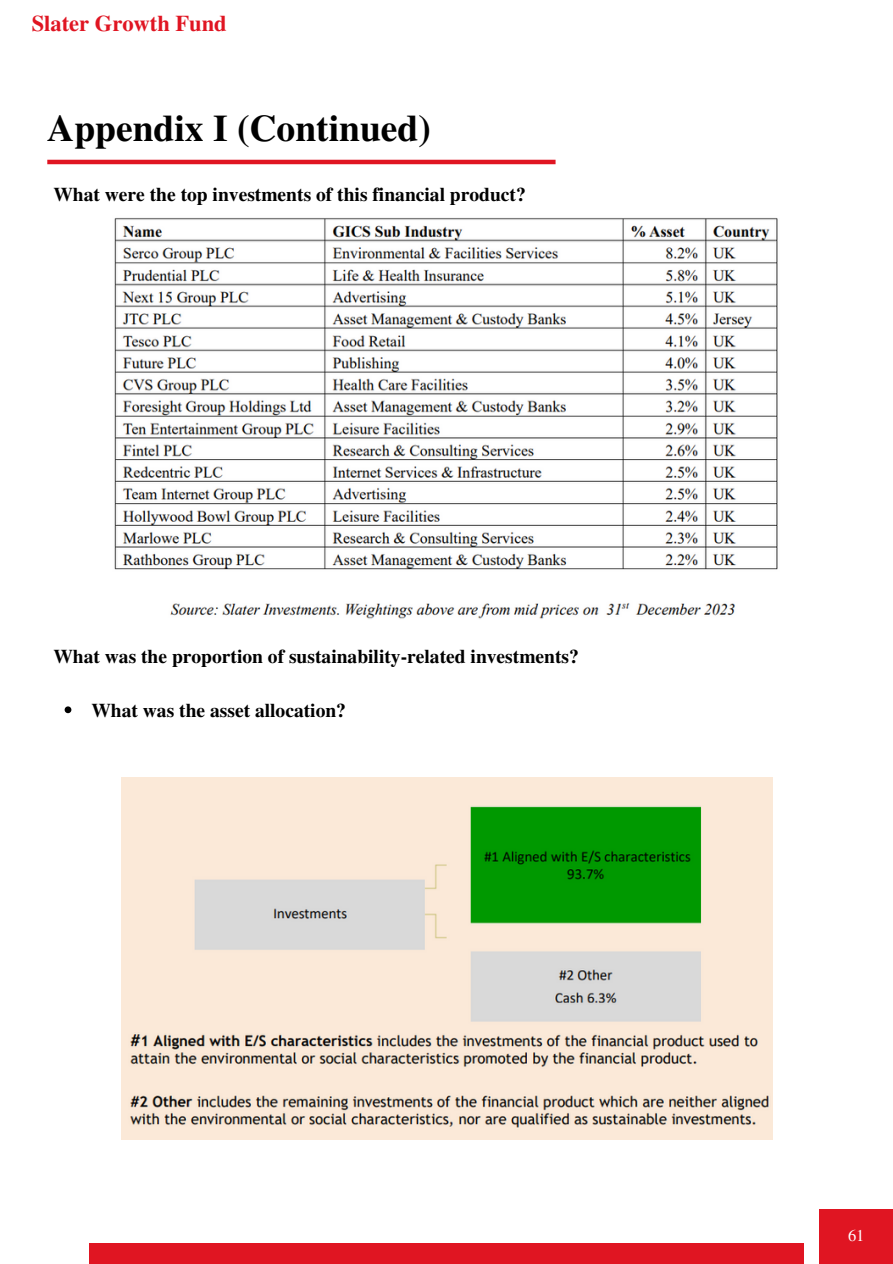
<style>
.page{position:relative;width:893px;height:1264px;background:#fff}
.page>*{position:absolute;margin:0;border:0;box-sizing:border-box;transform-origin:0 0}
.t1{font:700 37.5px "Te X Gyre Termes";color:#000}
.t2{font:700 22.5px "Te X Gyre Termes";color:#e01522}
.t3{font:700 19.5px "Te X Gyre Termes";color:#000}
.t4{font:16.5px "Te X Gyre Termes";color:#fff}
</style>
<div class="page">
<hr style="left:47px;top:160px;width:508px;height:4px;background:#e01522">
<div style="left:89px;top:1243px;width:715px;height:20px;background:#e01522"></div>
<div style="left:819px;top:1209px;width:73px;height:54px;background:#e01522"></div>
<img style="left:114px;top:218px;width:664px;height:401px">
<img style="left:122px;top:777px;width:650px;height:362px">
<svg style="left:65px;top:706px;width:6px;height:7px"></svg>
<p class="t2" style="left:32px;top:6px;width:197px">Slater Growth Fund</p>
<h1 class="t1" style="left:47px;top:99px;width:385px">Appendix I (Continued)</h1>
<p class="t3" style="left:53px;top:179px;width:474px">What were the top investments of this financial product?</p>
<p class="t3" style="left:53px;top:640px;width:527px">What was the proportion of sustainability-related investments?</p>
<p class="t3" style="left:91px;top:694px;width:256px">What was the asset allocation?</p>
<p class="t4" style="left:847px;top:1223px;width:18px">61</p>
</div>
